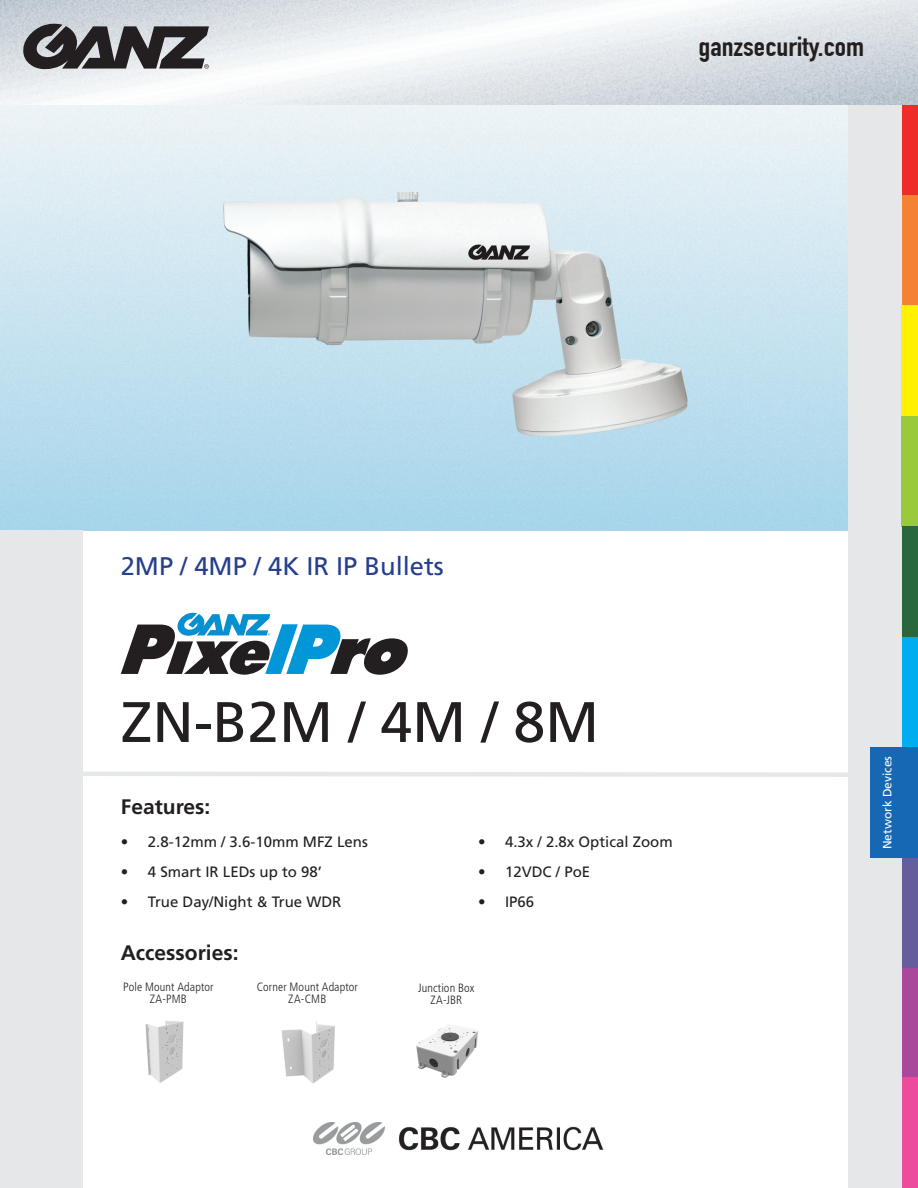
<style>
.page{position:relative;width:918px;height:1188px;background:#fff}
.page>*{position:absolute;margin:0;border:0;box-sizing:border-box;transform-origin:0 0}
.t1{font:57px "Frutiger LT";color:#231f20}
.t2{font:700 27px "DIN Condensed";color:#231f20;scale:1.13 1}
.t3{font:25.5px "Frutiger LT Std";color:#253f8e}
.t4{font:700 21px "Frutiger LT Std";color:#231f20}
.t5{font:15px "Frutiger LT Std";color:#231f20}
.tabelle_8_pt{font:300 condensed 12px "Frutiger LT Std";letter-spacing:.01em;color:#231f20}
.t6{font:12px "Frutiger LT Std";color:#fff}
</style>
<div class="page">
<img style="left:0;top:104px;width:848px;height:426px">
<div style="left:0;top:530px;width:82px;height:658px;background:#e6e7e9"></div>
<div style="left:848px;top:58px;width:70px;height:1130px;background:#e6e7e9"></div>
<svg style="left:121px;top:613px;width:287px;height:62px"></svg>
<img style="left:313px;top:1123px;width:291px;height:32px">
<svg style="left:82px;top:769px;width:766px;height:10px"></svg>
<img style="left:145px;top:1020px;width:39px;height:63px">
<img style="left:281px;top:1021px;width:54px;height:63px">
<img style="left:416px;top:1025px;width:62px;height:53px">
<div style="left:902px;top:86px;width:16px;height:109px;background:#ee2d28"></div>
<div style="left:902px;top:195px;width:16px;height:111px;background:#f48232"></div>
<div style="left:901px;top:306px;width:17px;height:110px;background:#fff101"></div>
<div style="left:902px;top:416px;width:16px;height:111px;background:#99ca3b"></div>
<div style="left:902px;top:527px;width:16px;height:110px;background:#29673c"></div>
<div style="left:902px;top:637px;width:16px;height:110px;background:#00aeef"></div>
<div style="left:902px;top:747px;width:16px;height:111px;background:#1768b4"></div>
<div style="left:902px;top:858px;width:16px;height:111px;background:#645e9d"></div>
<div style="left:902px;top:968px;width:16px;height:110px;background:#aa499b"></div>
<div style="left:902px;top:1078px;width:16px;height:110px;background:#ed4c9c"></div>
<div style="left:870px;top:747px;width:34px;height:111px;background:#1768b4"></div>
<img style="left:0;top:0;width:918px;height:104px">
<svg style="left:23px;top:24px;width:185px;height:45px;background:#616062"></svg>
<p class="t2" style="left:699px;top:31px;width:148px">ganzsecurity.com</p>
<p class="t3" style="left:121px;top:551px;width:325px">2MP / 4MP / 4K IR IP Bullets</p>
<p class="t1" style="left:121px;top:689px;width:480px">ZN-B2M / 4M / 8M</p>
<p class="t4" style="left:121px;top:794px;width:91px">Features:</p>
<p class="t5" style="left:121px;top:833px;width:249px">• 2.8-12mm / 3.6-10mm MFZ Lens</p>
<p class="t5" style="left:121px;top:863px;width:203px">• 4 Smart IR LEDs up to 98’</p>
<p class="t5" style="left:121px;top:893px;width:222px">• True Day/Night &amp; True WDR</p>
<p class="t4" style="left:121px;top:940px;width:119px">Accessories:</p>
<p class="tabelle_8_pt" style="left:123px;top:980px;width:92px">Pole Mount Adaptor</p>
<p class="tabelle_8_pt" style="left:150px;top:992px;width:39px">ZA-PMB</p>
<p class="tabelle_8_pt" style="left:257px;top:980px;width:103px">Corner Mount Adaptor</p>
<p class="tabelle_8_pt" style="left:288px;top:992px;width:40px">ZA-CMB</p>
<p class="t5" style="left:478px;top:833px;width:196px">• 4.3x / 2.8x Optical Zoom</p>
<p class="t5" style="left:478px;top:863px;width:114px">• 12VDC / PoE</p>
<p class="t5" style="left:478px;top:893px;width:58px">• IP66</p>
<p class="tabelle_8_pt" style="left:418px;top:981px;width:58px">Junction Box</p>
<p class="tabelle_8_pt" style="left:430px;top:993px;width:33px">ZA-JBR</p>
<p class="t6" style="left:880px;top:849px;width:95px;rotate:-90deg">Network Devices</p>
</div>
